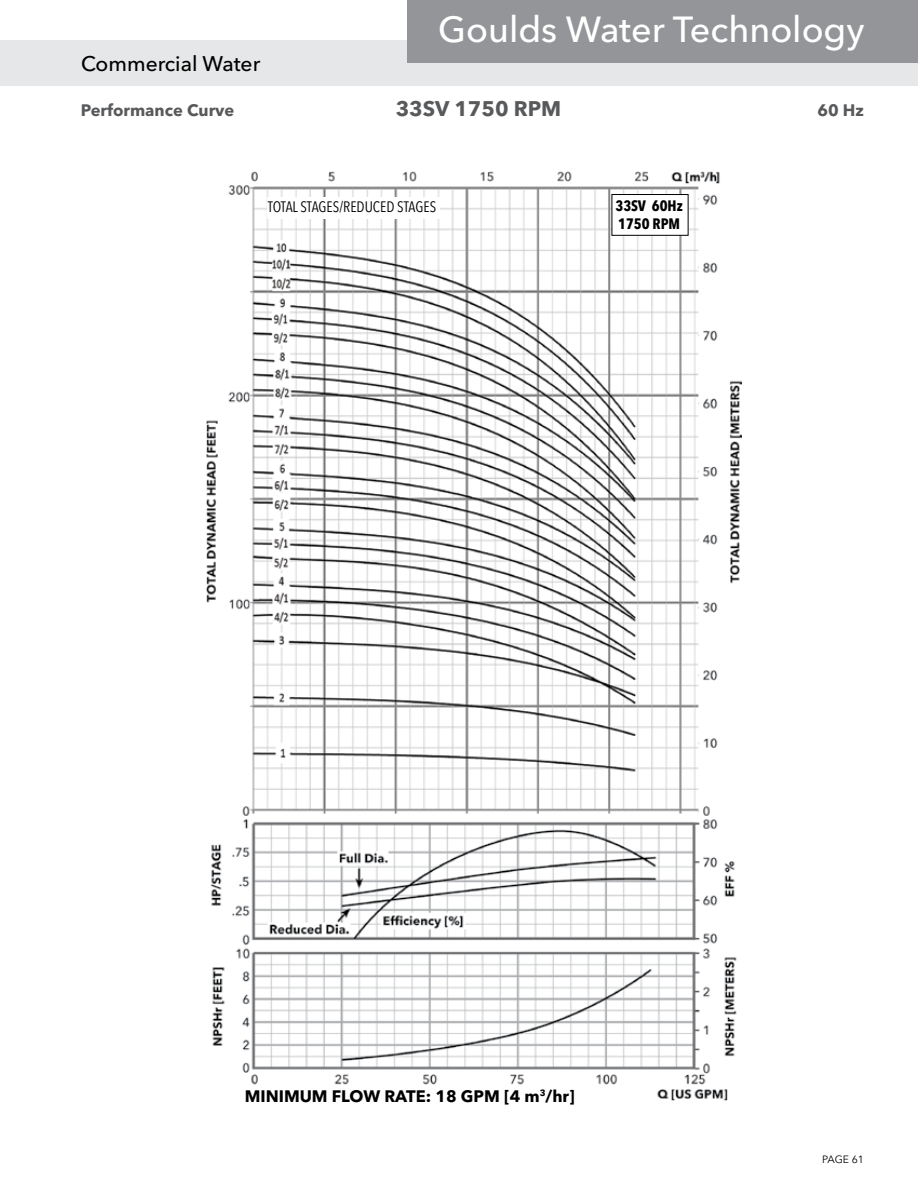
<style>
.page{position:relative;width:918px;height:1188px;background:#fff}
.page>*{position:absolute;margin:0;border:0;box-sizing:border-box;transform-origin:0 0}
.t1{font:500 36px "Avenir Next LT Pro";color:#fff}
.t2{font:500 21px "Avenir Next LT Pro";color:#000}
.t3{font:700 21px "Avenir Next LT Pro";color:#58595b}
.t4{font:700 16.5px "Avenir Next LT Pro";color:#000}
.t5{font:700 16.5px "Avenir Next LT Pro";color:#58595b}
.t6{font:condensed 15px "Avenir Next LT Pro";color:#000}
.t7{font:700 condensed 15px/18px "Avenir Next LT Pro";color:#000}
.t8{font:10.5px "Avenir Next LT Pro";letter-spacing:-.01em;color:#000}
</style>
<div class="page">
<div style="left:0;top:40px;width:918px;height:46px;background:#e6e7e8"></div>
<hr style="left:0;top:0;width:1px;height:63px;background:#939598">
<div style="left:407px;top:0;width:511px;height:63px;background:#939598"></div>
<img style="left:206px;top:171px;width:535px;height:929px">
<div style="left:267px;top:198px;width:172px;height:21px;background:#fff"></div>
<div style="left:612px;top:195px;width:76px;height:40px;background:#fff"></div>
<div style="left:612px;top:194px;width:76px;height:42px;border:1px solid #000"></div>
<p class="t2" style="left:81px;top:51px;width:181px">Commercial Water</p>
<h1 class="t1" style="left:438px;top:8px;width:428px">Goulds Water Technology</h1>
<p class="t5" style="left:81px;top:100px;width:155px">Performance Curve</p>
<p class="t3" style="left:396px;top:96px;width:167px">33SV 1750 RPM</p>
<p class="t5" style="left:818px;top:100px;width:48px">60 Hz</p>
<p class="t6" style="left:268px;top:198px;width:170px">TOTAL STAGES/REDUCED STAGES</p>
<p class="t7" style="left:615px;top:196px;width:69px">33SV 60Hz<br>1750 RPM</p>
<p class="t4" style="left:245px;top:1086px;width:332px">MINIMUM FLOW RATE: 18 GPM [4 m<sup>3</sup>/hr]</p>
<p class="t8" style="left:822px;top:1153px;width:43px">PAGE 61</p>
</div>
